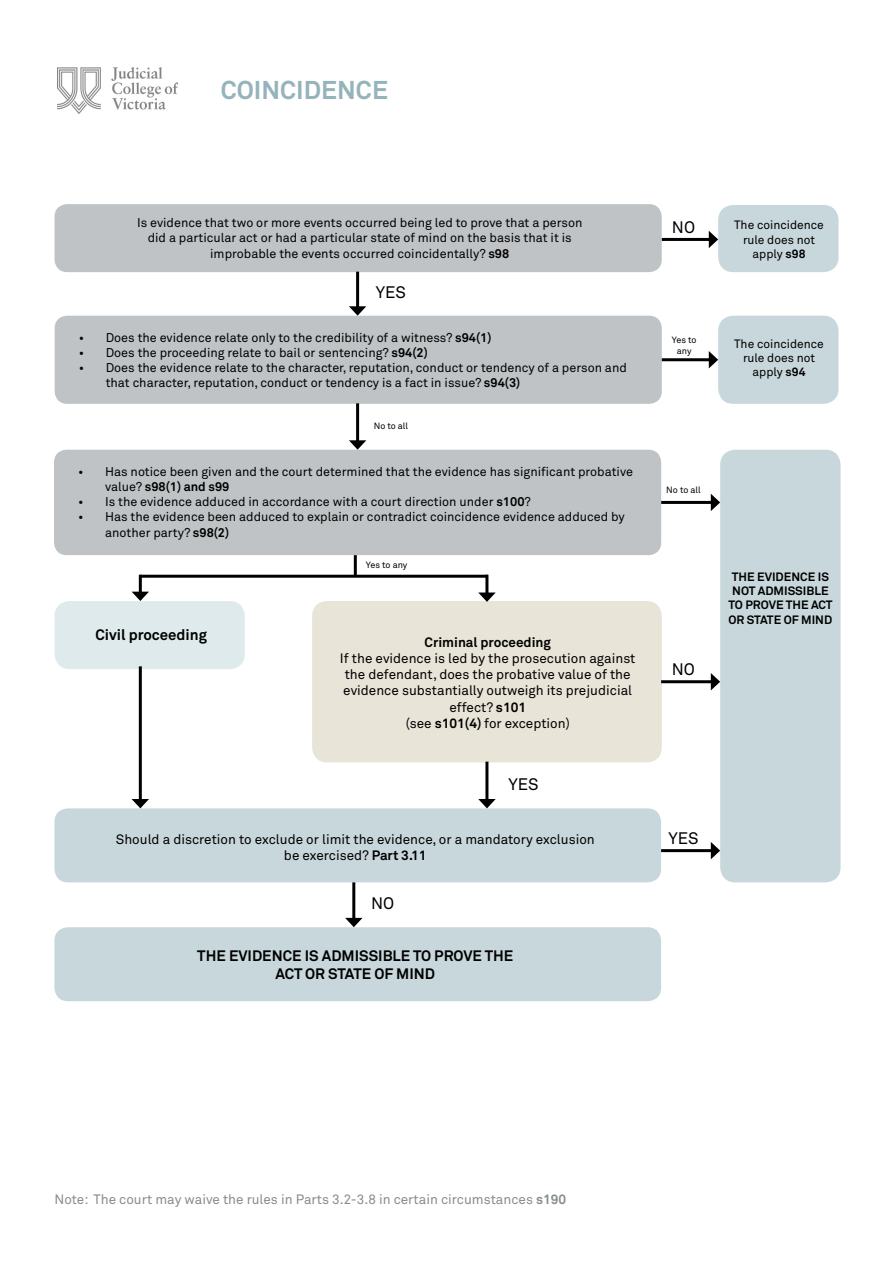
<style>
.page{position:relative;width:893px;height:1263px;background:#fff}
.page>*{position:absolute;margin:0;border:0;box-sizing:border-box;transform-origin:0 0}
.t1{font:700 25.5px "Akkurat Pro";color:#95b3bb}
.t2{font:16.5px "Akkurat Pro";color:#000}
.t3{font:700 15px/18px "Akkurat Pro";color:#000;text-align:center}
.t4{font:13.5px/16.2px "Akkurat Pro";color:#000;text-align:center}
.t5{font:13.5px "Akkurat Pro";color:#868d90}
.t6{font:700 13.5px "Akkurat Pro";color:#000}
.t7{font:12.6px/15.1px "Akkurat Pro";color:#000}
.t8{font:12px/14.4px "Akkurat Pro";color:#000;text-align:center}
.t9{font:700 12px/14.4px "Akkurat Pro";color:#000;text-align:center}
.t10{font:9px/10.8px "Akkurat Pro";color:#000;text-align:center}
.s1{font-weight:700}
</style>
<div class="page">
<img style="left:58px;top:67px;width:119px;height:46px">
<div style="left:56px;top:205px;width:604px;height:66px;background:#c0c3c5;border-radius:11px"></div>
<div style="left:55px;top:204px;width:607px;height:68px;border:3px solid #868d90;border-radius:11px"></div>
<div style="left:54px;top:927px;width:607px;height:74px;background:#c8d7db;border-radius:14px"></div>
<div style="left:722px;top:451px;width:117px;height:430px;background:#c8d7db;border-radius:13px"></div>
<div style="left:720px;top:450px;width:121px;height:432px;border:3px solid #95b3bb;border-radius:13px"></div>
<div style="left:56px;top:317px;width:605px;height:86px;background:#c0c3c5;border-radius:11px"></div>
<div style="left:55px;top:316px;width:607px;height:88px;border:3px solid #868d90;border-radius:11px"></div>
<div style="left:55px;top:451px;width:605px;height:103px;background:#c0c3c5;border-radius:11px"></div>
<div style="left:54px;top:450px;width:607px;height:105px;border:3px solid #868d90;border-radius:11px"></div>
<div style="left:56px;top:602px;width:187px;height:65px;background:#dfeaec;border-radius:14px"></div>
<div style="left:55px;top:601px;width:190px;height:68px;border:3px solid #c3d8db;border-radius:14px"></div>
<div style="left:314px;top:602px;width:346px;height:159px;background:#e8e2d6;border-radius:14px"></div>
<div style="left:312px;top:601px;width:350px;height:161px;border:3px solid #e8e2d6;border-radius:14px"></div>
<div style="left:54px;top:808px;width:607px;height:74px;background:#c8d7db;border-radius:14px"></div>
<div style="left:720px;top:206px;width:117px;height:65px;background:#c8d7db;border-radius:13px"></div>
<div style="left:718px;top:205px;width:120px;height:67px;border:3px solid #95b3bb;border-radius:13px"></div>
<div style="left:720px;top:317px;width:117px;height:85px;background:#c8d7db;border-radius:13px"></div>
<div style="left:718px;top:316px;width:120px;height:88px;border:3px solid #95b3bb;border-radius:13px"></div>
<hr style="left:356px;top:272px;width:3px;height:37px;background:#000">
<svg style="left:349px;top:306px;width:17px;height:10px"></svg>
<hr style="left:356px;top:403px;width:3px;height:40px;background:#000">
<svg style="left:349px;top:440px;width:17px;height:10px"></svg>
<hr style="left:354px;top:555px;width:3px;height:21px;background:#000">
<hr style="left:140px;top:575px;width:348px;height:3px;background:#000">
<hr style="left:139px;top:575px;width:3px;height:19px;background:#000">
<svg style="left:132px;top:592px;width:17px;height:9px"></svg>
<hr style="left:485px;top:575px;width:3px;height:20px;background:#000">
<svg style="left:478px;top:592px;width:18px;height:10px"></svg>
<hr style="left:139px;top:666px;width:3px;height:136px;background:#000">
<svg style="left:132px;top:799px;width:17px;height:9px"></svg>
<hr style="left:485px;top:762px;width:3px;height:40px;background:#000">
<svg style="left:478px;top:799px;width:18px;height:9px"></svg>
<hr style="left:352px;top:882px;width:3px;height:38px;background:#000">
<svg style="left:345px;top:918px;width:18px;height:9px"></svg>
<hr style="left:661px;top:680px;width:52px;height:3px;background:#000">
<svg style="left:711px;top:673px;width:9px;height:17px"></svg>
<hr style="left:661px;top:501px;width:52px;height:3px;background:#000">
<svg style="left:711px;top:494px;width:9px;height:17px"></svg>
<hr style="left:662px;top:358px;width:49px;height:3px;background:#000">
<svg style="left:709px;top:351px;width:9px;height:17px"></svg>
<hr style="left:662px;top:238px;width:49px;height:3px;background:#000">
<svg style="left:709px;top:231px;width:9px;height:17px"></svg>
<hr style="left:661px;top:849px;width:52px;height:3px;background:#000">
<svg style="left:711px;top:842px;width:9px;height:17px"></svg>
<h1 class="t1" style="left:221px;top:75px;width:169px">COINCIDENCE</h1>
<p class="t7" style="left:137px;top:216px;width:447px;text-align:center">Is evidence that two or more events occurred being led to prove that a person did a particular act or had a particular state of mind on the basis that it is improbable the events occurred coincidentally? <span class="s1">s98</span></p>
<h2 class="t2" style="left:376px;top:283px;width:32px">YES</h2>
<p class="t7" style="left:79px;top:330px;width:414px">• Does the evidence relate only to the credibility of a witness? <span class="s1">s94(1)</span></p>
<p class="t7" style="left:79px;top:346px;width:351px">• Does the proceeding relate to bail or sentencing? <span class="s1">s94(2)</span></p>
<p class="t7" style="left:106px;top:361px;width:523px;text-indent:-27px">• Does the evidence relate to the character, reputation, conduct or tendency of a person and that character, reputation, conduct or tendency is a fact in issue? <span class="s1">s94(3)</span></p>
<p class="t10" style="left:374px;top:421px;width:36px">No to all</p>
<p class="t7" style="left:105px;top:464px;width:529px;text-indent:-27px">• Has notice been given and the court determined that the evidence has significant probative value? <span class="s1">s98(1) and s99</span></p>
<p class="t7" style="left:78px;top:495px;width:454px">• Is the evidence adduced in accordance with a court direction under <span class="s1">s100</span>?</p>
<p class="t7" style="left:105px;top:510px;width:521px;text-indent:-27px">• Has the evidence been adduced to explain or contradict coincidence evidence adduced by another party? <span class="s1">s98(2)</span></p>
<p class="t10" style="left:366px;top:560px;width:43px">Yes to any</p>
<p class="t3" style="left:95px;top:626px;width:113px">Civil proceeding</p>
<p class="t6" style="left:424px;top:634px;width:128px">Criminal proceeding</p>
<p class="t4" style="left:340px;top:650px;width:297px">If the evidence is led by the prosecution against the defendant, does the probative value of the evidence substantially outweigh its prejudicial effect? <span class="s1">s101<br></span>(see <span class="s1">s101(4)</span> for exception)</p>
<h2 class="t2" style="left:509px;top:775px;width:32px">YES</h2>
<p class="t4" style="left:116px;top:832px;width:481px">Should a discretion to exclude or limit the evidence, or a mandatory exclusion be exercised? <span class="s1">Part 3.11</span></p>
<h2 class="t2" style="left:371px;top:894px;width:25px">NO</h2>
<p class="t3" style="left:197px;top:947px;width:317px">THE EVIDENCE IS ADMISSIBLE TO PROVE THE<br>ACT OR STATE OF MIND</p>
<h2 class="t2" style="left:672px;top:218px;width:25px">NO</h2>
<p class="t10" style="left:672px;top:335px;width:26px">Yes to any</p>
<p class="t8" style="left:734px;top:218px;width:91px">The coincidence rule does not apply <span class="s1">s98</span></p>
<p class="t8" style="left:734px;top:336px;width:91px">The coincidence rule does not apply <span class="s1">s94</span></p>
<p class="t10" style="left:666px;top:485px;width:36px">No to all</p>
<h2 class="t2" style="left:672px;top:660px;width:25px">NO</h2>
<p class="t9" style="left:728px;top:569px;width:106px">THE EVIDENCE IS<br>NOT ADMISSIBLE<br>TO PROVE THE ACT<br>OR STATE OF MIND</p>
<h2 class="t2" style="left:668px;top:829px;width:32px">YES</h2>
<p class="t5" style="left:54px;top:1191px;width:513px">Note: The court may waive the rules in Parts 3.2-3.8 in certain circumstances <span class="s1">s190</span></p>
</div>
